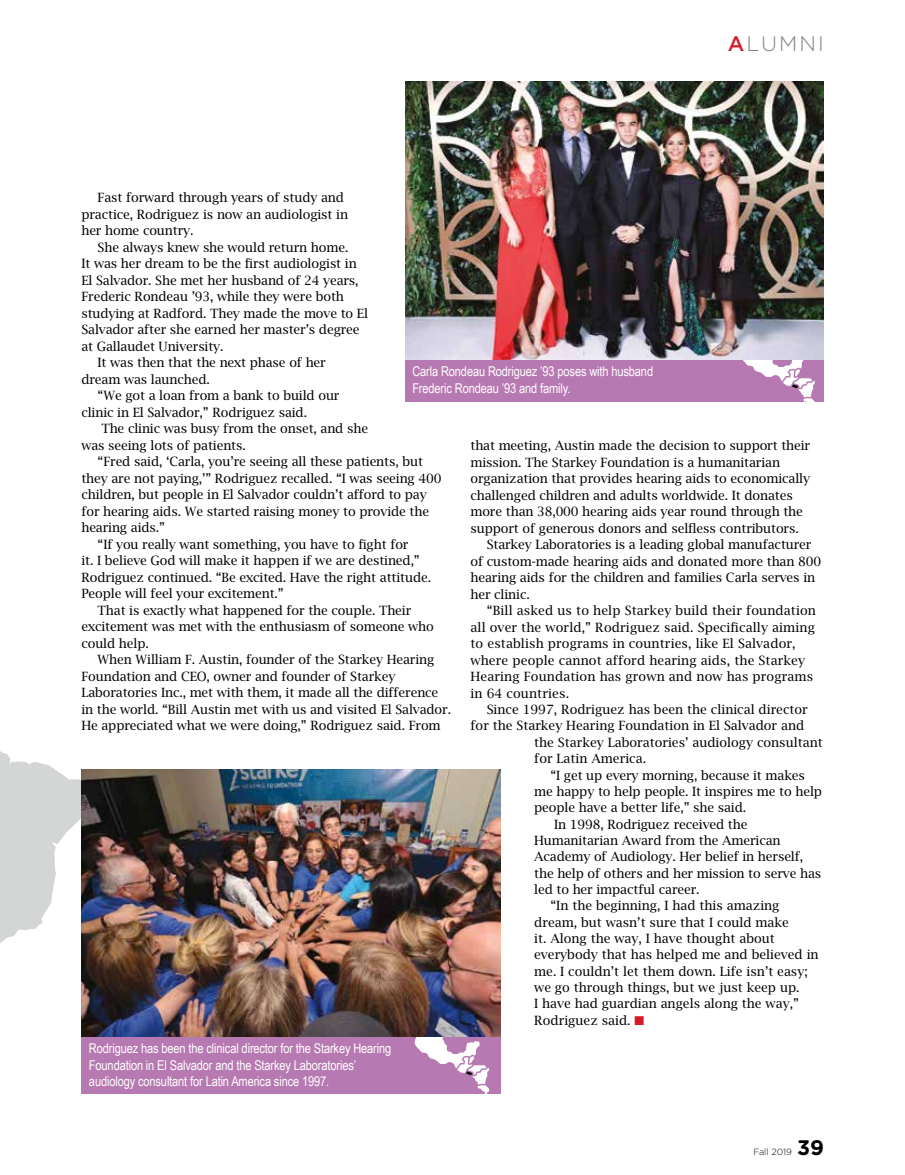
<style>
.page{position:relative;width:905px;height:1175px;background:#fff}
.page>*{position:absolute;margin:0;border:0;box-sizing:border-box;transform-origin:0 0}
.t1{font:300 21px "Gotham";letter-spacing:.1em;color:#818383}
.t2{font:700 21px "Gotham";color:#000}
.t3{font:13.5px/16.5px "Arial Narrow";letter-spacing:-.01em;color:#fff}
.t4{font:12.75px/16.5px "Lucida Bright";letter-spacing:-.01em;color:#000}
.t5{font:12.75px "Lucida Bright";letter-spacing:.01em;color:#000}
.t6{font:300 9px "Gotham";color:#000}
.s1{font-weight:500;color:#d51b27}
.s2{color:#d51b27}
</style>
<div class="page">
<svg style="left:0;top:751px;width:81px;height:192px"></svg>
<div style="left:405px;top:359px;width:418px;height:43px;background:#b779b1"></div>
<svg style="left:713px;top:359px;width:102px;height:43px"></svg>
<img style="left:405px;top:81px;width:418px;height:278px">
<div style="left:81px;top:1036px;width:419px;height:57px;background:#b779b1"></div>
<svg style="left:387px;top:1036px;width:102px;height:58px"></svg>
<img style="left:81px;top:769px;width:419px;height:267px">
<h1 class="t1" style="left:727px;top:30px;width:98px"><span class="s1">A</span>LUMNI</h1>
<p class="t4" style="left:81px;top:189px;width:268px;text-indent:16px">Fast forward through years of study and practice, Rodriguez is now an audiologist in her home country.</p>
<p class="t4" style="left:98px;top:238px;width:252px">She always knew she would return home.</p>
<p class="t4" style="left:81px;top:255px;width:277px">It was her dream to be the first audiologist in</p>
<p class="t4" style="left:81px;top:271px;width:279px">El Salvador. She met her husband of 24 years,</p>
<p class="t4" style="left:81px;top:288px;width:264px">Frederic Rondeau ’93, while they were both</p>
<p class="t4" style="left:81px;top:304px;width:288px">studying at Radford. They made the move to El</p>
<p class="t4" style="left:81px;top:321px;width:280px">Salvador after she earned her master’s degree</p>
<p class="t4" style="left:81px;top:337px;width:144px">at Gallaudet University.</p>
<p class="t4" style="left:98px;top:354px;width:230px">It was then that the next phase of her</p>
<p class="t4" style="left:81px;top:370px;width:130px">dream was launched.</p>
<p class="t4" style="left:98px;top:387px;width:243px">“We got a loan from a bank to build our</p>
<p class="t4" style="left:81px;top:403px;width:227px">clinic in El Salvador,” Rodriguez said.</p>
<p class="t4" style="left:101px;top:420px;width:268px">The clinic was busy from the onset, and she</p>
<p class="t4" style="left:81px;top:436px;width:166px">was seeing lots of patients.</p>
<p class="t4" style="left:98px;top:453px;width:327px">“Fred said, ‘Carla, you’re seeing all these patients, but</p>
<p class="t4" style="left:81px;top:469px;width:361px">they are not paying,’” Rodriguez recalled. “I was seeing 400</p>
<p class="t4" style="left:81px;top:486px;width:347px">children, but people in El Salvador couldn’t afford to pay</p>
<p class="t4" style="left:81px;top:502px;width:349px">for hearing aids. We started raising money to provide the</p>
<p class="t4" style="left:81px;top:519px;width:85px">hearing aids.”</p>
<p class="t4" style="left:98px;top:535px;width:312px">“If you really want something, you have to fight for</p>
<p class="t4" style="left:81px;top:552px;width:340px">it. I believe God will make it happen if we are destined,”</p>
<p class="t4" style="left:81px;top:568px;width:351px">Rodriguez continued. “Be excited. Have the right attitude.</p>
<p class="t4" style="left:81px;top:585px;width:204px">People will feel your excitement.”</p>
<p class="t4" style="left:98px;top:601px;width:315px">That is exactly what happened for the couple. Their</p>
<p class="t4" style="left:81px;top:618px;width:354px">excitement was met with the enthusiasm of someone who</p>
<p class="t4" style="left:81px;top:634px;width:69px">could help.</p>
<p class="t4" style="left:98px;top:651px;width:338px">When William F. Austin, founder of the Starkey Hearing</p>
<p class="t4" style="left:81px;top:667px;width:315px">Foundation and CEO, owner and founder of Starkey</p>
<p class="t4" style="left:81px;top:684px;width:358px">Laboratories Inc., met with them, it made all the difference</p>
<p class="t4" style="left:81px;top:700px;width:371px">in the world. “Bill Austin met with us and visited El Salvador.</p>
<p class="t4" style="left:81px;top:717px;width:361px">He appreciated what we were doing,” Rodriguez said. From</p>
<p class="t3" style="left:412px;top:362px;width:242px">Carla Rondeau Rodriguez ’93 poses with husband<br>Frederic Rondeau ’93 and family.</p>
<p class="t4" style="left:470px;top:437px;width:341px">that meeting, Austin made the decision to support their</p>
<p class="t4" style="left:470px;top:453px;width:311px">mission. The Starkey Foundation is a humanitarian</p>
<p class="t4" style="left:470px;top:470px;width:341px">organization that provides hearing aids to economically</p>
<p class="t4" style="left:470px;top:486px;width:324px">challenged children and adults worldwide. It donates</p>
<p class="t4" style="left:470px;top:503px;width:334px">more than 38,000 hearing aids year round through the</p>
<p class="t4" style="left:470px;top:519px;width:330px">support of generous donors and selfless contributors.</p>
<p class="t4" style="left:486px;top:536px;width:326px">Starkey Laboratories is a leading global manufacturer</p>
<p class="t4" style="left:470px;top:552px;width:352px">of custom-made hearing aids and donated more than 800</p>
<p class="t4" style="left:470px;top:569px;width:346px">hearing aids for the children and families Carla serves in</p>
<p class="t4" style="left:470px;top:585px;width:61px">her clinic.</p>
<p class="t5" style="left:486px;top:603px;width:331px">“Bill asked us to help Starkey build their foundation</p>
<p class="t5" style="left:470px;top:619px;width:346px">all over the world,” Rodriguez said. Specifically aiming</p>
<p class="t5" style="left:470px;top:636px;width:326px">to establish programs in countries, like El Salvador,</p>
<p class="t5" style="left:470px;top:652px;width:336px">where people cannot afford hearing aids, the Starkey</p>
<p class="t5" style="left:470px;top:669px;width:344px">Hearing Foundation has grown and now has programs</p>
<p class="t5" style="left:470px;top:685px;width:100px">in 64 countries.</p>
<p class="t4" style="left:486px;top:701px;width:323px">Since 1997, Rodriguez has been the clinical director</p>
<p class="t4" style="left:470px;top:717px;width:335px">for the Starkey Hearing Foundation in El Salvador and</p>
<p class="t4" style="left:534px;top:733px;width:290px">the Starkey Laboratories’ audiology consultant</p>
<p class="t4" style="left:534px;top:750px;width:113px">for Latin America.</p>
<p class="t4" style="left:550px;top:766px;width:256px">“I get up every morning, because it makes</p>
<p class="t4" style="left:534px;top:782px;width:289px">me happy to help people. It inspires me to help</p>
<p class="t4" style="left:534px;top:799px;width:213px">people have a better life,” she said.</p>
<p class="t4" style="left:554px;top:815px;width:195px">In 1998, Rodriguez received the</p>
<p class="t4" style="left:534px;top:831px;width:248px">Humanitarian Award from the American</p>
<p class="t4" style="left:534px;top:848px;width:270px">Academy of Audiology. Her belief in herself,</p>
<p class="t4" style="left:534px;top:864px;width:288px">the help of others and her mission to serve has</p>
<p class="t4" style="left:534px;top:881px;width:167px">led to her impactful career.</p>
<p class="t4" style="left:550px;top:897px;width:231px">“In the beginning, I had this amazing</p>
<p class="t4" style="left:534px;top:913px;width:256px">dream, but wasn’t sure that I could make</p>
<p class="t4" style="left:534px;top:930px;width:242px">it. Along the way, I have thought about</p>
<p class="t4" style="left:534px;top:946px;width:286px">everybody that has helped me and believed in</p>
<p class="t4" style="left:534px;top:962px;width:275px">me. I couldn’t let them down. Life isn’t easy;</p>
<p class="t4" style="left:534px;top:979px;width:267px">we go through things, but we just keep up.</p>
<p class="t4" style="left:534px;top:995px;width:266px">I have had guardian angels along the way,”</p>
<p class="t4" style="left:534px;top:1011px;width:112px">Rodriguez said. <span class="s2">■</span></p>
<p class="t3" style="left:89px;top:1039px;width:304px">Rodriguez has been the clinical director for the Starkey Hearing<br>Foundation in El Salvador and the Starkey Laboratories’ audiology consultant for Latin America since 1997.</p>
<p class="t6" style="left:753px;top:1145px;width:40px">Fall 2019</p>
<h1 class="t2" style="left:797px;top:1133px;width:28px">39</h1>
</div>
